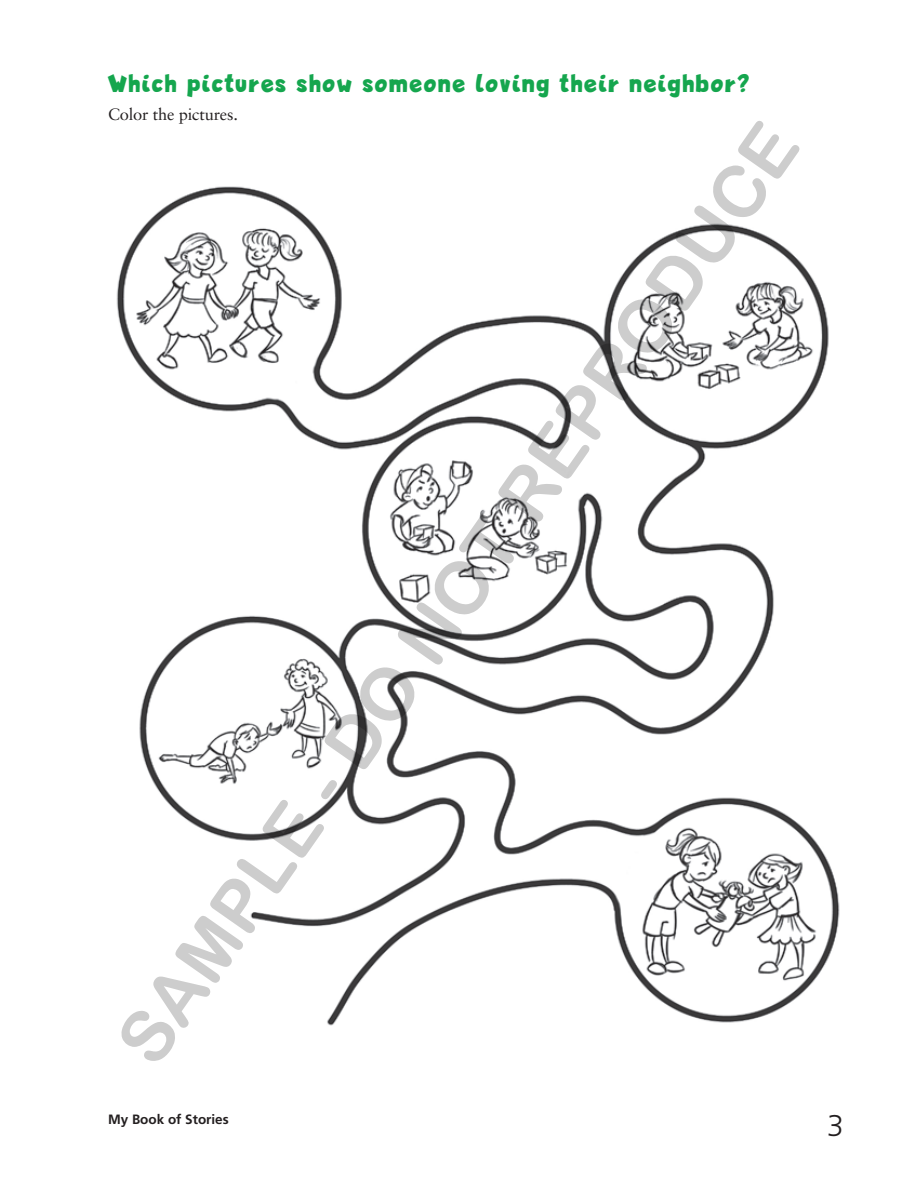
<style>
.page{position:relative;width:918px;height:1188px;background:#fff}
.page>*{position:absolute;margin:0;border:0;box-sizing:border-box;transform-origin:0 0}
.t1{font:72px "Arial Rounded MT Bold";color:rgb(0 0 0/.2)}
.t2{font:300 30px "Frutiger LT Std";color:#231f20}
.t3{font:700 25.5px "Lapsus Pro";letter-spacing:.1em;color:#15a64e}
.t4{font:16.5px "Sabon LT Std";letter-spacing:-.01em;color:#231f20}
.t5{font:700 13.5px "Frutiger LT Std";color:#231f20}
</style>
<div class="page">
<img style="left:116px;top:186px;width:724px;height:840px">
<p class="t3" style="left:108px;top:69px;width:642px">Which pictures show someone loving their neighbor?</p>
<p class="t4" style="left:108px;top:104px;width:131px">Color the pictures.</p>
<h1 class="t1" style="left:100px;top:1031px;width:1130px;rotate:-55deg">SAMPLE - DO NOT REPRODUCE</h1>
<p class="t5" style="left:108px;top:1111px;width:122px">My Book of Stories</p>
<p class="t2" style="left:827px;top:1109px;width:18px">3</p>
</div>
